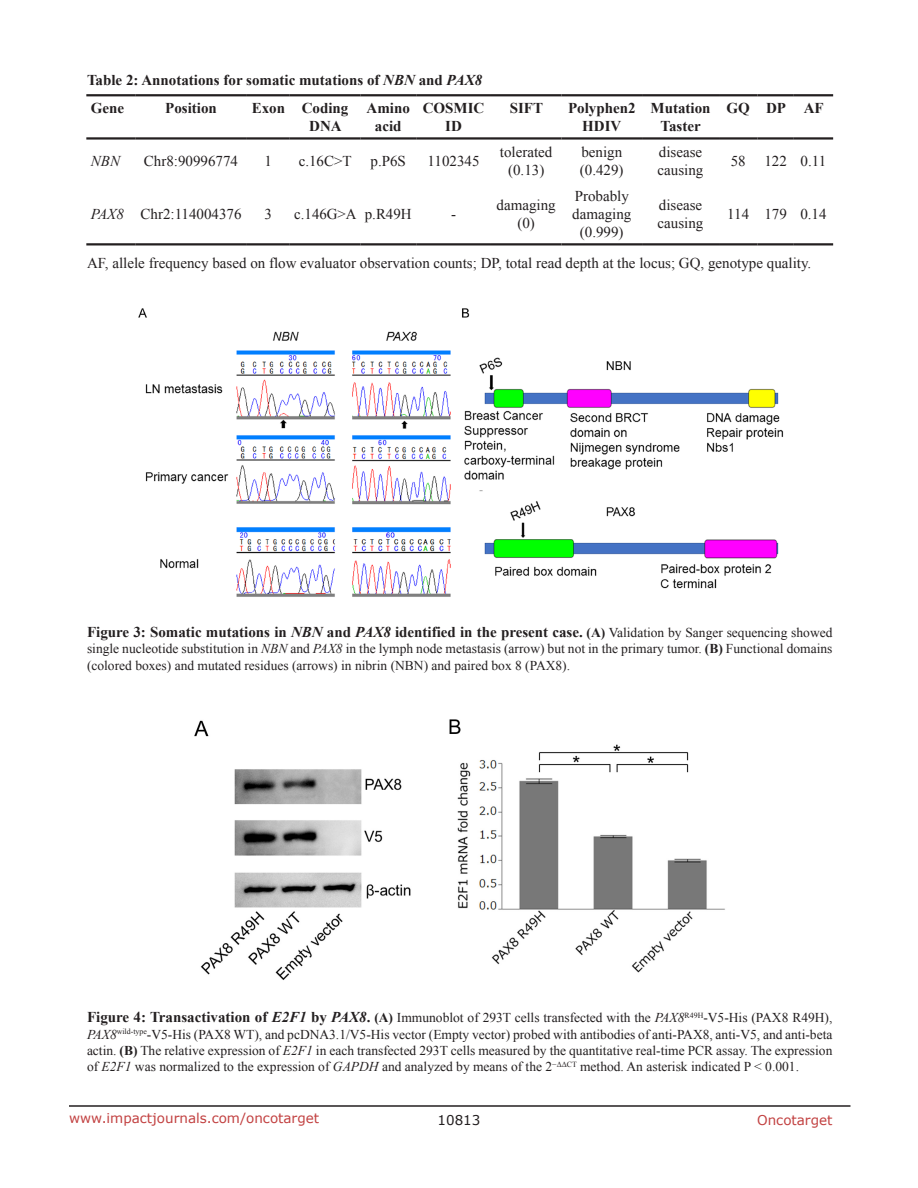
<style>
.page{position:relative;width:918px;height:1188px;background:#fff}
.page>*{position:absolute;margin:0;border:0;box-sizing:border-box;transform-origin:0 0}
.TableText1_Center{font:15px/18px "Times New Roman";color:#231f20;text-align:center}
.TableText1{font:15px "Times New Roman";color:#231f20}
.figuretext{font:700 15px "Times New Roman";color:#231f20}
.Table_head_centre{font:700 15px/18px "Times New Roman";color:#231f20;text-align:center}
.Table_head{font:700 15px "Times New Roman";color:#231f20}
.TableText1-2{font:italic 15px "Times New Roman";color:#231f20}
.figuretext-2{font:13.5px/16.2px "Times New Roman";color:#231f20}
.t1{font:13.5px "Verdana";color:#c24141}
.t2{font:13.5px "Verdana";color:#231f20}
.s1{font-style:italic}
.s2{font-size:13.5px}
.s3{font-weight:400;font-size:13.5px}
.s4{font-weight:700}
.s5{font-weight:700;font-size:15px}
.s6{font-weight:700;font-style:italic;font-size:15px}
</style>
<div class="page">
<hr style="left:69px;top:1105px;width:781px;height:2px;background:#231f20">
<svg style="left:86px;top:96px;width:747px;height:1px"></svg>
<hr style="left:86px;top:94px;width:49px;height:2px;background:#231f20">
<hr style="left:135px;top:94px;width:112px;height:2px;background:#231f20">
<hr style="left:247px;top:94px;width:43px;height:2px;background:#231f20">
<hr style="left:290px;top:94px;width:70px;height:2px;background:#231f20">
<hr style="left:360px;top:94px;width:56px;height:2px;background:#231f20">
<hr style="left:416px;top:94px;width:75px;height:2px;background:#231f20">
<hr style="left:491px;top:94px;width:70px;height:2px;background:#231f20">
<hr style="left:561px;top:94px;width:81px;height:2px;background:#231f20">
<hr style="left:642px;top:94px;width:77px;height:2px;background:#231f20">
<hr style="left:719px;top:94px;width:38px;height:2px;background:#231f20">
<hr style="left:757px;top:94px;width:37px;height:2px;background:#231f20">
<hr style="left:794px;top:94px;width:39px;height:2px;background:#231f20">
<hr style="left:86px;top:137px;width:49px;height:3px;background:#231f20">
<hr style="left:135px;top:137px;width:112px;height:3px;background:#231f20">
<hr style="left:247px;top:137px;width:43px;height:3px;background:#231f20">
<hr style="left:290px;top:137px;width:70px;height:3px;background:#231f20">
<hr style="left:360px;top:137px;width:56px;height:3px;background:#231f20">
<hr style="left:416px;top:137px;width:75px;height:3px;background:#231f20">
<hr style="left:491px;top:137px;width:70px;height:3px;background:#231f20">
<hr style="left:561px;top:137px;width:81px;height:3px;background:#231f20">
<hr style="left:642px;top:137px;width:77px;height:3px;background:#231f20">
<hr style="left:719px;top:137px;width:38px;height:3px;background:#231f20">
<hr style="left:757px;top:137px;width:37px;height:3px;background:#231f20">
<hr style="left:794px;top:137px;width:39px;height:3px;background:#231f20">
<hr style="left:86px;top:243px;width:49px;height:2px;background:#231f20">
<hr style="left:135px;top:243px;width:112px;height:2px;background:#231f20">
<hr style="left:247px;top:243px;width:43px;height:2px;background:#231f20">
<hr style="left:290px;top:243px;width:70px;height:2px;background:#231f20">
<hr style="left:360px;top:243px;width:56px;height:2px;background:#231f20">
<hr style="left:416px;top:243px;width:75px;height:2px;background:#231f20">
<hr style="left:491px;top:243px;width:70px;height:2px;background:#231f20">
<hr style="left:561px;top:243px;width:81px;height:2px;background:#231f20">
<hr style="left:642px;top:243px;width:77px;height:2px;background:#231f20">
<hr style="left:719px;top:243px;width:38px;height:2px;background:#231f20">
<hr style="left:757px;top:243px;width:37px;height:2px;background:#231f20">
<hr style="left:794px;top:243px;width:39px;height:2px;background:#231f20">
<img style="left:138px;top:308px;width:646px;height:289px">
<img style="left:194px;top:719px;width:531px;height:261px">
<p class="Table_head" style="left:87px;top:70px;width:397px">Table 2: Annotations for somatic mutations of <span class="s1">NBN</span> and <span class="s1">PAX8</span></p>
<p class="Table_head" style="left:91px;top:98px;width:35px">Gene</p>
<p class="Table_head_centre" style="left:165px;top:99px;width:53px">Position</p>
<p class="Table_head_centre" style="left:252px;top:99px;width:35px">Exon</p>
<p class="Table_head_centre" style="left:302px;top:99px;width:48px">Coding<br>DNA</p>
<p class="Table_head_centre" style="left:367px;top:99px;width:45px">Amino acid</p>
<p class="Table_head_centre" style="left:423px;top:99px;width:63px">COSMIC<br>ID</p>
<p class="Table_head_centre" style="left:510px;top:99px;width:35px">SIFT</p>
<p class="Table_head_centre" style="left:568px;top:99px;width:69px">Polyphen2<br>HDIV</p>
<p class="Table_head_centre" style="left:651px;top:99px;width:61px">Mutation<br>Taster</p>
<p class="Table_head_centre" style="left:727px;top:99px;width:25px">GQ</p>
<p class="Table_head_centre" style="left:766px;top:99px;width:21px">DP</p>
<p class="Table_head_centre" style="left:804px;top:99px;width:21px">AF</p>
<p class="TableText1-2" style="left:91px;top:151px;width:31px">NBN</p>
<p class="TableText1_Center" style="left:144px;top:152px;width:96px">Chr8:90996774</p>
<p class="TableText1_Center" style="left:265px;top:152px;width:9px">1</p>
<p class="TableText1_Center" style="left:299px;top:152px;width:55px">c.16C&gt;T</p>
<p class="TableText1_Center" style="left:371px;top:152px;width:37px">p.P6S</p>
<p class="TableText1_Center" style="left:428px;top:152px;width:53px">1102345</p>
<p class="TableText1_Center" style="left:500px;top:143px;width:54px">tolerated (0.13)</p>
<p class="TableText1_Center" style="left:580px;top:143px;width:45px;text-align:left">benign (0.429)</p>
<p class="TableText1_Center" style="left:658px;top:143px;width:47px;text-align:left">disease causing</p>
<p class="TableText1_Center" style="left:731px;top:152px;width:16px">58</p>
<p class="TableText1_Center" style="left:764px;top:152px;width:24px">122</p>
<p class="TableText1_Center" style="left:801px;top:152px;width:27px">0.11</p>
<p class="TableText1-2" style="left:91px;top:204px;width:35px">PAX8</p>
<p class="TableText1_Center" style="left:141px;top:205px;width:103px">Chr2:114004376</p>
<p class="TableText1_Center" style="left:265px;top:205px;width:9px">3</p>
<p class="TableText1_Center" style="left:294px;top:205px;width:64px">c.146G&gt;A</p>
<p class="TableText1_Center" style="left:365px;top:205px;width:48px">p.R49H</p>
<p class="TableText1_Center" style="left:451px;top:205px;width:6px">-</p>
<p class="TableText1_Center" style="left:497px;top:196px;width:61px">damaging (0)</p>
<p class="TableText1_Center" style="left:572px;top:187px;width:61px">Probably damaging (0.999)</p>
<p class="TableText1_Center" style="left:658px;top:196px;width:47px;text-align:left">disease causing</p>
<p class="TableText1_Center" style="left:727px;top:205px;width:23px">114</p>
<p class="TableText1_Center" style="left:764px;top:205px;width:24px">179</p>
<p class="TableText1_Center" style="left:800px;top:205px;width:28px">0.14</p>
<p class="TableText1" style="left:87px;top:253px;width:726px">AF, allele frequency based on flow evaluator observation counts; DP, total read depth at the locus; GQ, genotype quality.</p>
<p class="figuretext" style="left:87px;top:622px;width:747px">Figure 3: Somatic mutations in <span class="s1">NBN</span> and <span class="s1">PAX8</span> identified in the present case. <span class="s2">(A)</span> <span class="s3">Validation by Sanger sequencing showed</span></p>
<p class="figuretext-2" style="left:87px;top:641px;width:747px">single nucleotide substitution in <span class="s1">NBN</span> and <span class="s1">PAX8</span> in the lymph node metastasis (arrow) but not in the primary tumor. <span class="s4">(B)</span> Functional domains (colored boxes) and mutated residues (arrows) in nibrin (NBN) and paired box 8 (PAX8).</p>
<p class="figuretext-2" style="left:87px;top:1010px;width:747px;text-align:justify"><span class="s5">Figure 4: Transactivation of</span> <span class="s6">E2F1</span> <span class="s5">by</span> <span class="s6">PAX8</span><span class="s5">.</span> <span class="s4">(A)</span> Immunoblot of 293T cells transfected with the <span class="s1">PAX8</span><sup>R49H</sup>-V5-His (PAX8 R49H), <span class="s1">PAX8</span><sup>wild-type</sup>-V5-His (PAX8 WT), and pcDNA3.1/V5-His vector (Empty vector) probed with antibodies of anti-PAX8, anti-V5, and anti-beta actin. <span class="s4">(B)</span> The relative expression of <span class="s1">E2F1</span> in each transfected 293T cells measured by the quantitative real-time PCR assay. The expression of <span class="s1">E2F1</span> was normalized to the expression of <span class="s1">GAPDH</span> and analyzed by means of the 2<sup>−ΔΔCT</sup> method. An asterisk indicated P &lt; 0.001.</p>
<p class="t1" style="left:69px;top:1109px;width:252px">www.impactjournals.com/oncotarget</p>
<p class="t2" style="left:438px;top:1111px;width:44px">10813</p>
<p class="t1" style="left:757px;top:1111px;width:77px">Oncotarget</p>
</div>
